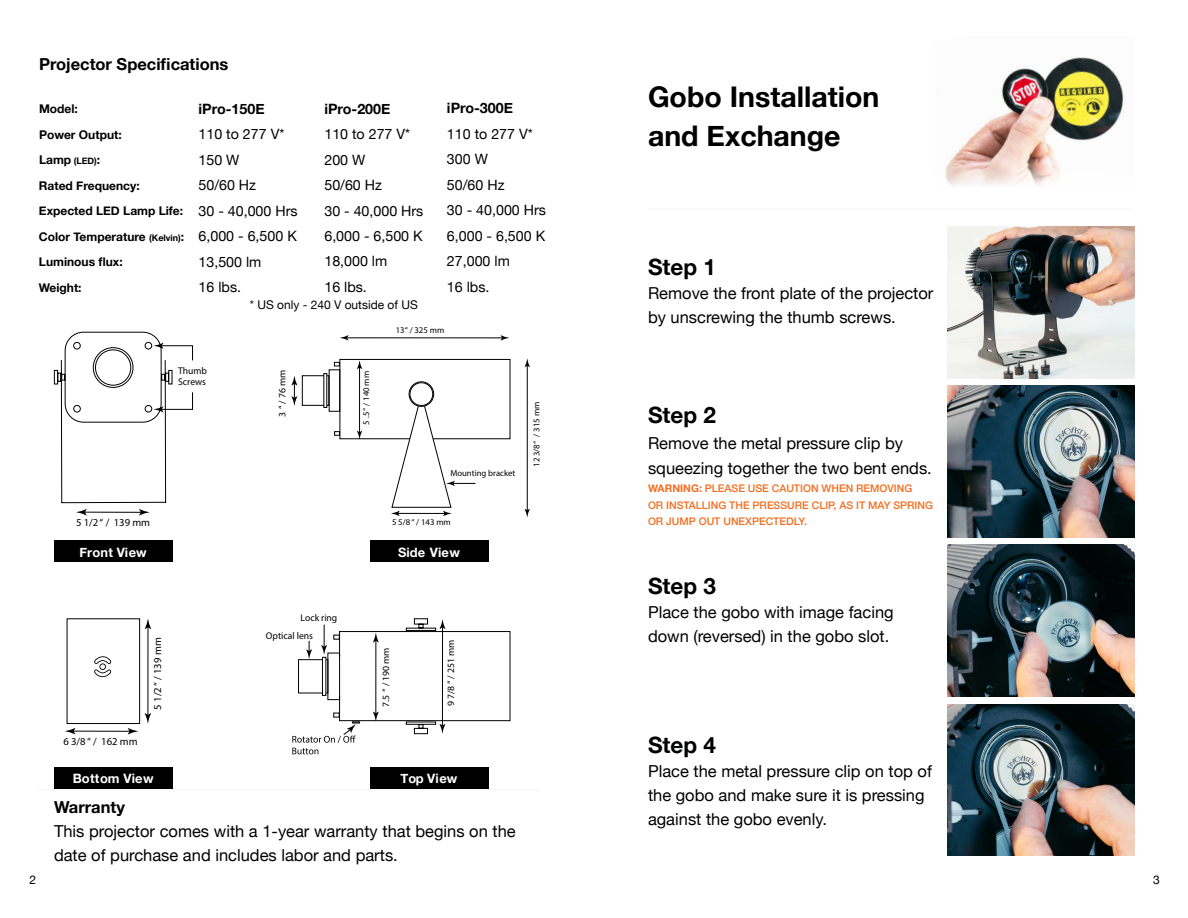
<style>
.page{position:relative;width:1188px;height:918px;background:#fff}
.page>*{position:absolute;margin:0;border:0;box-sizing:border-box;transform-origin:0 0}
.t1{font:700 28.5px/39px "Helvetica Neue";color:#000}
.t2{font:700 22.5px "Helvetica Neue";color:#000101}
.t3{font:16.5px/24px "Helvetica Neue";color:#000101}
.t4{font:700 16.5px "Helvetica Neue";color:#000101}
.t5{font:14.25px/25.5px "Helvetica Neue";color:#000101}
.t6{font:700 14.25px "Helvetica Neue";color:#000101}
.t7{font:700 12.9px "Helvetica Neue";color:#fff}
.t8{font:700 12px/25.5px "Helvetica Neue";color:#000101}
.t9{font:12px "Helvetica Neue";color:#000}
.t10{font:10.65px "Myriad Pro";color:#000}
.t11{font:500 10.5px/16.5px "Helvetica Neue";color:#f36e21}
.t12{font:9.75px/17.9px "Myriad Pro";color:#000}
.t13{font:9.6px "Myriad Pro";color:#000}
.t14{font:8.7px "Myriad Pro";color:#000}
.s1{font-size:9px}
.s2{font-weight:700}
</style>
<div class="page">
<hr style="left:39px;top:789px;width:501px;height:1px;background:#f7f8f9">
<hr style="left:648px;top:208px;width:486px;height:2px;background:#f7f8f9">
<img style="left:947px;top:386px;width:187px;height:151px">
<img style="left:947px;top:545px;width:187px;height:152px">
<img style="left:947px;top:704px;width:188px;height:152px">
<img style="left:947px;top:226px;width:187px;height:152px">
<img style="left:956px;top:57px;width:168px;height:97px">
<img style="left:945px;top:154px;width:115px;height:32px">
<div style="left:370px;top:767px;width:118px;height:21px;background:#000"></div>
<div style="left:54px;top:767px;width:118px;height:21px;background:#000"></div>
<div style="left:370px;top:541px;width:118px;height:21px;background:#000"></div>
<div style="left:54px;top:541px;width:118px;height:21px;background:#000"></div>
<svg style="left:54px;top:331px;width:474px;height:179px"></svg>
<svg style="left:525px;top:509px;width:5px;height:8px"></svg>
<svg style="left:525px;top:358px;width:5px;height:9px"></svg>
<hr style="left:346px;top:337px;width:157px;height:1px;background:#000">
<svg style="left:340px;top:335px;width:9px;height:5px"></svg>
<svg style="left:501px;top:335px;width:8px;height:6px"></svg>
<div style="left:340px;top:359px;width:170px;height:80px;border:1px solid #000"></div>
<svg style="left:328px;top:360px;width:148px;height:156px"></svg>
<div style="left:302px;top:375px;width:27px;height:31px;border:1px solid #000"></div>
<svg style="left:66px;top:373px;width:262px;height:351px"></svg>
<svg style="left:145px;top:713px;width:6px;height:11px"></svg>
<svg style="left:145px;top:618px;width:6px;height:11px"></svg>
<hr style="left:72px;top:731px;width:59px;height:1px;background:#000">
<svg style="left:65px;top:728px;width:10px;height:6px"></svg>
<svg style="left:128px;top:728px;width:10px;height:6px"></svg>
<hr style="left:83px;top:512px;width:59px;height:1px;background:#000">
<svg style="left:76px;top:509px;width:11px;height:6px"></svg>
<svg style="left:139px;top:509px;width:11px;height:7px"></svg>
<svg style="left:94px;top:656px;width:18px;height:21px"></svg>
<div style="left:339px;top:631px;width:171px;height:90px;border:1px solid #000"></div>
<svg style="left:154px;top:343px;width:39px;height:69px"></svg>
<svg style="left:291px;top:376px;width:6px;height:30px"></svg>
<svg style="left:292px;top:618px;width:153px;height:136px"></svg>
<div style="left:322px;top:657px;width:4px;height:39px;border:1px solid #000"></div>
<div style="left:410px;top:383px;width:23px;height:22px;background:#fff;border-radius:50%"></div>
<div style="left:410px;top:383px;width:23px;height:23px;border:1px solid #000;border-radius:50%"></div>
<p class="t4" style="left:39px;top:51px;width:191px">Projector Specifications</p>
<p class="t8" style="left:39px;top:96px;width:147px">Model:<br>Power Output:<br>Lamp <span class="s1">(LED)</span>:<br>Rated Frequency:<br>Expected LED Lamp Life:<br>Color Temperature <span class="s1">(Kelvin)</span>:<br>Luminous flux:<br>Weight:</p>
<p class="t6" style="left:199px;top:97px;width:67px">iPro-150E</p>
<p class="t5" style="left:199px;top:122px;width:101px">110 to 277 V*<br>150 W<br>50/60 Hz<br>30 - 40,000 Hrs<br>6,000 - 6,500 K<br>13,500 lm<br>16 lbs.</p>
<p class="t6" style="left:324px;top:97px;width:67px">iPro-200E</p>
<p class="t5" style="left:324px;top:122px;width:101px">110 to 277 V*<br>200 W<br>50/60 Hz<br>30 - 40,000 Hrs<br>6,000 - 6,500 K<br>18,000 lm<br>16 lbs.</p>
<p class="t9" style="left:250px;top:296px;width:170px">* US only - 240 V outside of US</p>
<p class="t6" style="left:447px;top:97px;width:67px">iPro-300E</p>
<p class="t5" style="left:447px;top:122px;width:101px">110 to 277 V*<br>300 W<br>50/60 Hz<br>30 - 40,000 Hrs<br>6,000 - 6,500 K<br>27,000 lm<br>16 lbs.</p>
<p class="t12" style="left:178px;top:365px;width:30px;line-height:11.6px">Thumb<br>Screws</p>
<p class="t13" style="left:276px;top:417px;width:49px;rotate:-90deg">3 “ / 76 mm</p>
<p class="t10" style="left:76px;top:516px;width:76px">5 1/2 “ / 139 mm</p>
<p class="t14" style="left:361px;top:425px;width:55px;rotate:-90deg">5 .5 “ / 140 mm</p>
<p class="t14" style="left:396px;top:325px;width:50px">13 “ / 325 mm</p>
<p class="t14" style="left:450px;top:468px;width:67px">Mounting bracket</p>
<p class="t14" style="left:392px;top:516px;width:60px">5 5/8 “ / 143 mm</p>
<p class="t7" style="left:80px;top:542px;width:69px">Front View</p>
<p class="t7" style="left:398px;top:542px;width:63px">Side View</p>
<p class="t14" style="left:531px;top:467px;width:66px;rotate:-90deg">12 3/8“ / 315 mm</p>
<p class="t10" style="left:63px;top:735px;width:76px">6 3/8 “ / 162 mm</p>
<p class="t10" style="left:151px;top:710px;width:73px;rotate:-90deg">5 1/2 “ / 139 mm</p>
<p class="t12" style="left:266px;top:608px;width:73px;text-indent:35px">Lock ring<br>Optical lens</p>
<p class="t13" style="left:380px;top:707px;width:61px;rotate:-90deg">7.5 “ / 190 mm</p>
<p class="t13" style="left:445px;top:706px;width:68px;rotate:-90deg">9 7/8 “ / 251 mm</p>
<p class="t7" style="left:73px;top:769px;width:82px">Bottom View</p>
<p class="t7" style="left:401px;top:769px;width:58px">Top View</p>
<p class="t4" style="left:54px;top:794px;width:72px">Warranty</p>
<p class="t3" style="left:54px;top:820px;width:463px">This projector comes with a 1-year warranty that begins on the date of purchase and includes labor and parts.</p>
<h1 class="t1" style="left:648px;top:78px;width:233px">Gobo Installation and Exchange</h1>
<h2 class="t2" style="left:648px;top:249px;width:69px">Step 1</h2>
<p class="t3" style="left:648px;top:282px;width:287px">Remove the front plate of the projector by unscrewing the thumb screws.</p>
<h2 class="t2" style="left:648px;top:397px;width:69px">Step 2</h2>
<p class="t3" style="left:648px;top:431px;width:285px;line-height:25.5px">Remove the metal pressure clip by squeezing together the two bent ends.</p>
<p class="t11" style="left:648px;top:479px;width:287px"><span class="s2">WARNING:</span> PLEASE USE CAUTION WHEN REMOVING<br>OR INSTALLING THE PRESSURE CLIP, AS IT MAY SPRING<br>OR JUMP OUT UNEXPECTEDLY.</p>
<h2 class="t2" style="left:648px;top:568px;width:69px">Step 3</h2>
<p class="t3" style="left:648px;top:601px;width:247px">Place the gobo with image facing down (reversed) in the gobo slot.</p>
<h2 class="t2" style="left:648px;top:727px;width:69px">Step 4</h2>
<p class="t3" style="left:648px;top:760px;width:285px">Place the metal pressure clip on top of the gobo and make sure it is pressing against the gobo evenly.</p>
<p class="t9" style="left:30px;top:871px;width:8px">2</p>
<p class="t9" style="left:1153px;top:871px;width:8px">3</p>
</div>
